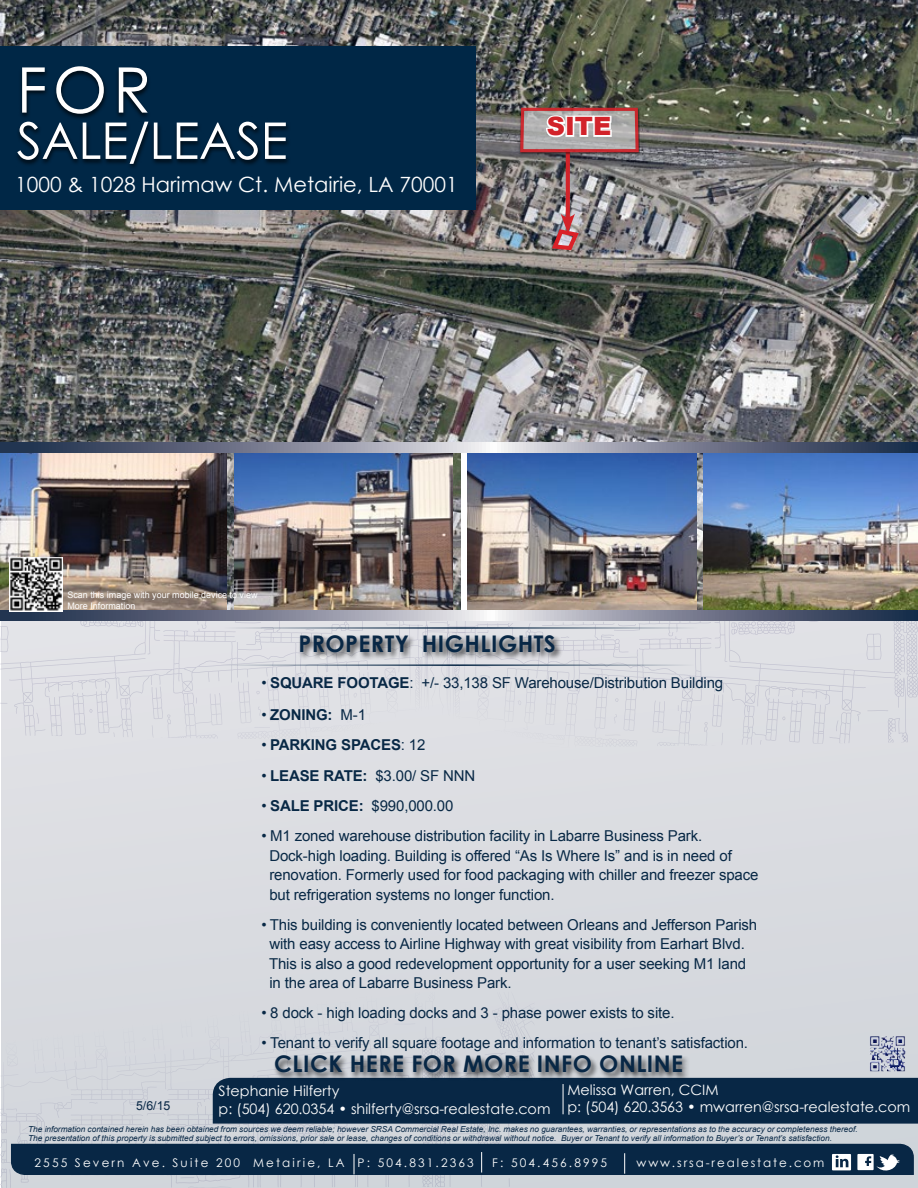
<style>
.page{position:relative;width:918px;height:1188px;background:#fff}
.page>*{position:absolute;margin:0;border:0;box-sizing:border-box;transform-origin:0 0}
.t1{font:62.85px "Century Gothic";color:#fff}
.t2{font:50.55px "Century Gothic";letter-spacing:-.01em;color:#fff}
.t3{font:900 25.2px "Arial";color:#d2232a}
.t4{font:700 22.95px "Century Gothic";letter-spacing:.02em;color:#082745}
.t5{font:21px "Century Gothic";color:#fff}
.t6{font:15px/19.5px "Arial";letter-spacing:-.01em;color:#082845}
.t7{font:700 15px "Arial";letter-spacing:-.01em;color:#082845}
.t8{font:14.4px/17.2px "Century Gothic";color:#fff}
.t9{font:12.45px "Arial";color:#082745}
.t10{font:11.85px "Century Gothic";letter-spacing:.18em;color:#fff}
.t11{font:11.85px "Century Gothic";letter-spacing:.16em;color:#fff}
.t12{font:9px/10.8px "Arial";color:#fff}
.t13{font:italic 8.25px/9px "Arial";color:#082745}
.s1{font-weight:700}
.s2{font-weight:400}
</style>
<div class="page">
<div style="left:1px;top:0;width:917px;height:1188px;background:#dadbe1"></div>
<img style="left:0;top:0;width:918px;height:610px">
<hr style="left:566px;top:148px;width:4px;height:73px;background:#d2232a">
<svg style="left:549px;top:214px;width:33px;height:38px"></svg>
<div style="left:519px;top:108px;width:121px;height:47px;background:#000;opacity:.75"></div>
<svg style="left:519px;top:106px;width:121px;height:48px;background:#b79c9d"></svg>
<svg style="left:470px;top:621px;width:448px;height:124px"></svg>
<svg style="left:477px;top:630px;width:11px;height:3px"></svg>
<svg style="left:563px;top:636px;width:6px;height:2px"></svg>
<svg style="left:866px;top:634px;width:16px;height:26px"></svg>
<svg style="left:867px;top:710px;width:21px;height:1px"></svg>
<svg style="left:0;top:608px;width:470px;height:128px"></svg>
<svg style="left:386px;top:622px;width:11px;height:3px"></svg>
<svg style="left:306px;top:629px;width:8px;height:2px"></svg>
<svg style="left:0;top:626px;width:8px;height:26px"></svg>
<svg style="left:3px;top:1002px;width:532px;height:73px"></svg>
<svg style="left:395px;top:1023px;width:20px;height:1px"></svg>
<img style="left:870px;top:1036px;width:36px;height:35px">
<hr style="left:220px;top:664px;width:474px;height:2px;background:#082745">
<hr style="left:224px;top:627px;width:474px;height:2px;background:#082745">
<div style="left:298px;top:635px;width:265px;height:25px;background:#000;opacity:.75"></div>
<svg style="left:0;top:1075px;width:918px;height:113px"></svg>
<hr style="left:563px;top:1084px;width:1px;height:30px;background:#fff">
<img style="left:467px;top:453px;width:230px;height:157px">
<img style="left:704px;top:453px;width:214px;height:157px">
<img style="left:235px;top:453px;width:218px;height:157px">
<img style="left:0;top:453px;width:226px;height:156px">
<svg style="left:0;top:610px;width:918px;height:11px;background:#7b8093"></svg>
<svg style="left:0;top:442px;width:918px;height:11px;background:#7a8092"></svg>
<img style="left:10px;top:557px;width:52px;height:55px">
<div style="left:274px;top:1056px;width:416px;height:25px;background:#000;opacity:.75"></div>
<div style="left:0;top:46px;width:475px;height:164px;background:#002746"></div>
<div style="left:14px;top:66px;width:277px;height:104px;background:#000;opacity:.75"></div>
<h1 class="t1" style="left:17px;top:46px;width:136px">FOR</h1>
<h2 class="t2" style="left:17px;top:105px;width:273px">SALE/LEASE</h2>
<h3 class="t5" style="left:15px;top:170px;width:444px">1000 &amp; 1028 Harimaw Ct. Metairie, LA 70001</h3>
<h3 class="t3" style="left:547px;top:108px;width:66px">SITE</h3>
<p class="t12" style="left:68px;top:590px;width:192px">Scan this image with your mobile device to view<br>More Information</p>
<h3 class="t4" style="left:299px;top:626px;width:259px">PROPERTY HIGHLIGHTS</h3>
<p class="t6" style="left:261px;top:673px;width:463px">• <span class="s1">SQUARE FOOTAGE</span>: +/- 33,138 SF Warehouse/Distribution Building</p>
<p class="t7" style="left:261px;top:704px;width:106px"><span class="s2">•</span> ZONING: <span class="s2">M-1</span></p>
<p class="t7" style="left:261px;top:734px;width:166px"><span class="s2">•</span> PARKING SPACES<span class="s2">: 12</span></p>
<p class="t7" style="left:261px;top:766px;width:73px"><span class="s2">•</span> LEASE RATE</p>
<p class="t6" style="left:363px;top:766px;width:114px"><span class="s1">:</span> $3.00/ SF NNN</p>
<p class="t7" style="left:261px;top:796px;width:72px"><span class="s2">•</span> SALE PRICE</p>
<p class="t6" style="left:359px;top:796px;width:96px"><span class="s1">:</span> $990,000.00</p>
<p class="t6" style="left:269px;top:826px;width:491px;text-indent:-8px">• M1 zoned warehouse distribution facility in Labarre Business Park.<br>Dock-high loading. Building is offered “As Is Where Is” and is in need of renovation. Formerly used for food packaging with chiller and freezer space but refrigeration systems no longer function.</p>
<p class="t6" style="left:269px;top:915px;width:490px;text-indent:-8px">• This building is conveniently located between Orleans and Jefferson Parish with easy access to Airline Highway with great visibility from Earhart Blvd.<br>This is also a good redevelopment opportunity for a user seeking M1 land in the area of Labarre Business Park.</p>
<p class="t6" style="left:261px;top:1003px;width:415px">• 8 dock - high loading docks and 3 - phase power exists to site.</p>
<p class="t6" style="left:261px;top:1033px;width:488px">• Tenant to verify all square footage and information to tenant’s satisfaction.</p>
<p class="t9" style="left:136px;top:1097px;width:36px">5/6/15</p>
<h3 class="t4" style="left:274px;top:1047px;width:410px">CLICK HERE FOR MORE INFO ONLINE</h3>
<p class="t8" style="left:219px;top:1082px;width:333px">Stephanie Hilferty<br>p: (504) 620.0354 • shilferty@srsa-realestate.com</p>
<p class="t8" style="left:567px;top:1081px;width:345px">Melissa Warren, CCIM<br>p: (504) 620.3563 • mwarren@srsa-realestate.com</p>
<p class="t13" style="left:28px;top:1125px;width:831px">The information contained herein has been obtained from sources we deem reliable; however SRSA Commercial Real Estate, Inc. makes no guarantees, warranties, or representations as to the accuracy or completeness thereof.<br>The presentation of this property is submitted subject to errors, omissions, prior sale or lease, changes of conditions or withdrawal without notice. Buyer or Tenant to verify all information to Buyer’s or Tenant’s satisfaction.</p>
<p class="t10" style="left:35px;top:1154px;width:441px">2555 Severn Ave. Suite 200 M etairie, LA P: 504.831.2363</p>
<p class="t10" style="left:492px;top:1154px;width:116px">F: 504.456.8995</p>
<p class="t11" style="left:637px;top:1154px;width:189px">www.srsa-realestate.com</p>
</div>
